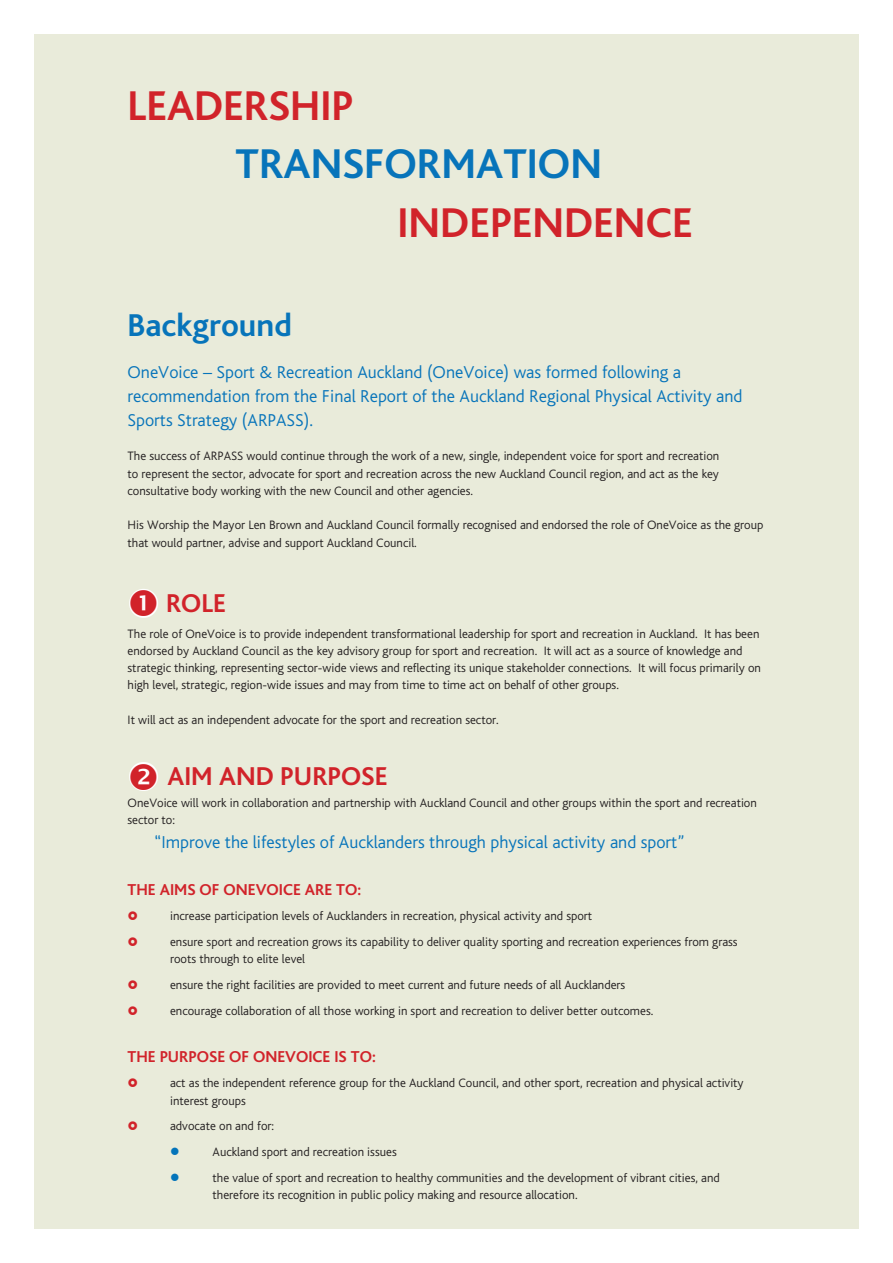
<style>
.page{position:relative;width:893px;height:1263px;background:#fff}
.page>*{position:absolute;margin:0;border:0;box-sizing:border-box;transform-origin:0 0}
.Body_text_no_indent{font:43.5px "Auckland Council Bliss Bold";color:#d1232a}
.Body_text_no_indent-2{font:43.5px "Auckland Council Bliss Bold";color:#0774ba}
.Big_Heads{font:33px "Auckland Council Bliss Bold";color:#0774ba}
.Big_Heads-2{font:27px "Auckland Council Bliss Bold";color:#d1232a}
.Intro{font:18px/24px "Auckland Council Bliss Light";color:#0774ba}
.Headings{font:16.5px "Auckland Council Bliss Bold";color:#d1232a}
.Body_text_no_indent-3{font:12.75px/17.2px "Auckland Council Bliss Light";color:#231f20}
.Big_Heads-3{font:12.75px/17.2px "Auckland Council Bliss Light";color:#231f20}
.Body_text_no_indent-4{font:12.75px "Wingdings";color:#0474ba}
</style>
<div class="page">
<div style="left:34px;top:34px;width:825px;height:1195px;background:#e9ebda"></div>
<svg style="left:129px;top:589px;width:29px;height:29px"></svg>
<svg style="left:129px;top:762px;width:29px;height:29px"></svg>
<p class="Body_text_no_indent" style="left:128px;top:83px;width:227px">LEADERSHIP</p>
<p class="Body_text_no_indent-2" style="left:236px;top:141px;width:368px">TRANSFORMATION</p>
<p class="Body_text_no_indent" style="left:397px;top:200px;width:297px">INDEPENDENCE</p>
<p class="Big_Heads" style="left:128px;top:308px;width:166px">Background</p>
<p class="Intro" style="left:128px;top:360px;width:617px">OneVoice – Sport &amp; Recreation Auckland (OneVoice) was formed following a recommendation from the Final Report of the Auckland Regional Physical Activity and<br>Sports Strategy (ARPASS).</p>
<p class="Body_text_no_indent-3" style="left:128px;top:448px;width:593px;text-align:justify">The success of ARPASS would continue through the work of a new, single, independent voice for sport and recreation to represent the sector, advocate for sport and recreation across the new Auckland Council region, and act as the key consultative body working with the new Council and other agencies.</p>
<p class="Body_text_no_indent-3" style="left:128px;top:517px;width:637px">His Worship the Mayor Len Brown and Auckland Council formally recognised and endorsed the role of OneVoice as the group that would partner, advise and support Auckland Council.</p>
<p class="Big_Heads-2" style="left:166px;top:589px;width:61px">ROLE</p>
<p class="Body_text_no_indent-3" style="left:128px;top:625px;width:635px">The role of OneVoice is to provide independent transformational leadership for sport and recreation in Auckland. It has been endorsed by Auckland Council as the key advisory group for sport and recreation. It will act as a source of knowledge and strategic thinking, representing sector-wide views and reflecting its unique stakeholder connections. It will focus primarily on high level, strategic, region-wide issues and may from time to time act on behalf of other groups.</p>
<p class="Body_text_no_indent-3" style="left:128px;top:711px;width:373px">It will act as an independent advocate for the sport and recreation sector.</p>
<p class="Big_Heads-2" style="left:168px;top:762px;width:222px">AIM AND PURPOSE</p>
<p class="Big_Heads-3" style="left:128px;top:794px;width:631px">OneVoice will work in collaboration and partnership with Auckland Council and other groups within the sport and recreation sector to:</p>
<p class="Intro" style="left:155px;top:830px;width:531px">“Improve the lifestyles of Aucklanders through physical activity and sport”</p>
<p class="Headings" style="left:128px;top:880px;width:235px">THE AIMS OF ONEVOICE ARE TO:</p>
<p class="Body_text_no_indent-3" style="left:170px;top:908px;width:424px">increase participation levels of Aucklanders in recreation, physical activity and sport</p>
<p class="Body_text_no_indent-3" style="left:170px;top:933px;width:569px">ensure sport and recreation grows its capability to deliver quality sporting and recreation experiences from grass roots through to elite level</p>
<p class="Body_text_no_indent-3" style="left:170px;top:976px;width:457px">ensure the right facilities are provided to meet current and future needs of all Aucklanders</p>
<p class="Body_text_no_indent-3" style="left:170px;top:1002px;width:485px">encourage collaboration of all those working in sport and recreation to deliver better outcomes.</p>
<p class="Headings" style="left:128px;top:1047px;width:250px">THE PURPOSE OF ONEVOICE IS TO:</p>
<p class="Body_text_no_indent-3" style="left:170px;top:1075px;width:575px">act as the independent reference group for the Auckland Council, and other sport, recreation and physical activity interest groups</p>
<p class="Body_text_no_indent-3" style="left:170px;top:1118px;width:105px">advocate on and for:</p>
<p class="Body_text_no_indent-4" style="left:170px;top:1144px;width:11px">●</p>
<p class="Body_text_no_indent-3" style="left:213px;top:1143px;width:186px">Auckland sport and recreation issues</p>
<p class="Body_text_no_indent-4" style="left:170px;top:1170px;width:11px">●</p>
<p class="Body_text_no_indent-3" style="left:213px;top:1169px;width:509px">the value of sport and recreation to healthy communities and the development of vibrant cities, and therefore its recognition in public policy making and resource allocation.</p>
</div>
